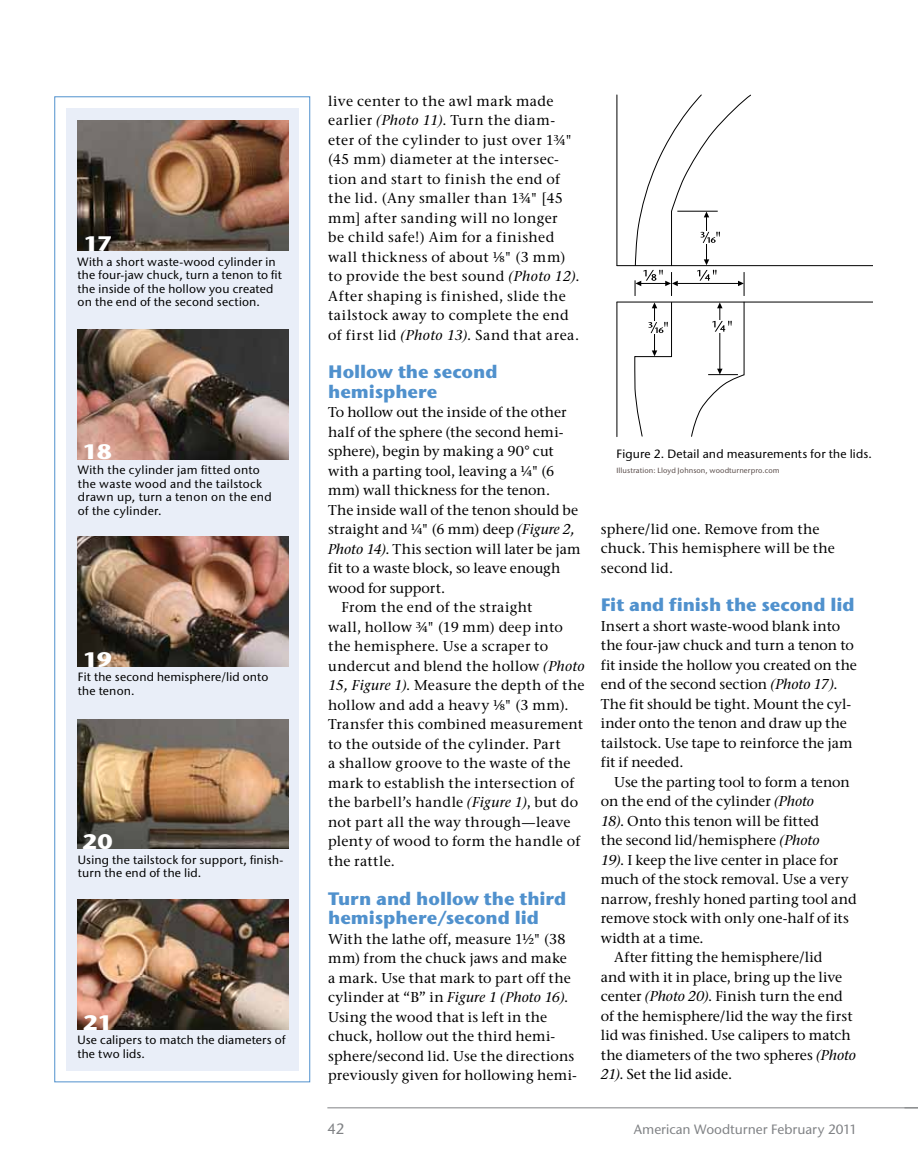
<style>
.page{position:relative;width:918px;height:1175px;background:#fff}
.page>*{position:absolute;margin:0;border:0;box-sizing:border-box;transform-origin:0 0}
.t1{font:700 21px "Stone Sans ITC Pro";letter-spacing:-.05em;color:#fff;scale:1.1 1}
.t2{font:700 18px/19.5px "Stone Sans ITC Pro";letter-spacing:-.005em;color:#5091cd}
.t3{font:500 15px "Stone Sans ITC Pro";color:#808285}
.t4{font:500 14.25px/19.5px "Stone Serif ITC Pro";letter-spacing:.015em;color:#000}
.t5{font:500 14.25px/19.5px "Stone Serif ITC Pro";letter-spacing:.035em;color:#000}
.t6{font:500 14.25px "Stone Serif ITC Pro";letter-spacing:-.005em;color:#000}
.t7{font:500 14.25px "Stone Serif ITC Pro";letter-spacing:-.01em;color:#000}
.t8{font:500 13.5px "Stone Sans ITC Pro";color:#808285}
.t9{font:500 12px/13.5px "Stone Sans ITC Pro";letter-spacing:.015em;color:#000}
.t10{font:500 7.5px "Stone Sans ITC Pro";letter-spacing:.01em;color:#584b48}
.s1{font-style:italic}
</style>
<div class="page">
<hr style="left:327px;top:1107px;width:591px;height:1px;background:#808285">
<svg style="left:904px;top:1107px;width:14px;height:1px"></svg>
<div style="left:66px;top:108px;width:233px;height:962px;background:#e9eef8"></div>
<img style="left:78px;top:121px;width:211px;height:129px">
<img style="left:78px;top:329px;width:210px;height:130px">
<img style="left:78px;top:537px;width:210px;height:129px">
<img style="left:78px;top:719px;width:210px;height:129px">
<img style="left:78px;top:900px;width:211px;height:129px">
<svg style="left:617px;top:303px;width:128px;height:134px"></svg>
<hr style="left:708px;top:374px;width:30px;height:1px;background:#000">
<svg style="left:617px;top:265px;width:256px;height:38px"></svg>
<svg style="left:652px;top:302px;width:5px;height:6px"></svg>
<svg style="left:634px;top:350px;width:38px;height:87px"></svg>
<svg style="left:717px;top:369px;width:6px;height:5px"></svg>
<svg style="left:717px;top:302px;width:6px;height:6px"></svg>
<div style="left:709px;top:320px;width:25px;height:12px;background:#fff"></div>
<svg style="left:712px;top:321px;width:20px;height:11px"></svg>
<svg style="left:617px;top:94px;width:135px;height:202px"></svg>
<div style="left:642px;top:321px;width:25px;height:13px;background:#fff"></div>
<svg style="left:648px;top:322px;width:20px;height:11px"></svg>
<h1 class="t1" style="left:83px;top:230px;width:28px">17</h1>
<p class="t9" style="left:78px;top:254px;width:206px">With a short waste-wood cylinder in the four-jaw chuck, turn a tenon to fit the inside of the hollow you created on the end of the second section.</p>
<h1 class="t1" style="left:83px;top:438px;width:28px">18</h1>
<p class="t9" style="left:78px;top:463px;width:195px">With the cylinder jam fitted onto the waste wood and the tailstock drawn up, turn a tenon on the end of the cylinder.</p>
<h1 class="t1" style="left:83px;top:645px;width:28px">19</h1>
<p class="t9" style="left:78px;top:670px;width:192px">Fit the second hemisphere/lid onto the tenon.</p>
<h1 class="t1" style="left:82px;top:828px;width:30px">20</h1>
<p class="t9" style="left:78px;top:852px;width:207px">Using the tailstock for support, finish&shy;turn the end of the lid.</p>
<h1 class="t1" style="left:83px;top:1008px;width:29px">21</h1>
<p class="t9" style="left:77px;top:1033px;width:210px">Use calipers to match the diameters of the two lids.</p>
<p class="t5" style="left:328px;top:91px;width:253px">live center to the awl mark made earlier <span class="s1">(Photo 11)</span>. Turn the diam&shy;eter of the cylinder to just over 1¾" (45 mm) diameter at the intersec&shy;tion and start to finish the end of the lid. (Any smaller than 1¾" [45 mm] after sanding will no longer<br>be child safe!) Aim for a finished wall thickness of about ⅛" (3 mm) to provide the best sound <span class="s1">(Photo 12)</span>.<br>After shaping is finished, slide the tailstock away to complete the end of first lid <span class="s1">(Photo 13)</span>. Sand that area.</p>
<p class="t2" style="left:328px;top:362px;width:171px">Hollow the second hemisphere</p>
<p class="t7" style="left:328px;top:404px;width:240px">To hollow out the inside of the other</p>
<p class="t4" style="left:328px;top:422px;width:237px">half of the sphere (the second hemi-</p>
<p class="t4" style="left:328px;top:442px;width:227px">sphere), begin by making a 90° cut</p>
<p class="t4" style="left:328px;top:461px;width:228px">with a parting tool, leaving a ¼" (6</p>
<p class="t4" style="left:328px;top:481px;width:223px">mm) wall thickness for the tenon.</p>
<p class="t6" style="left:328px;top:501px;width:252px">The inside wall of the tenon should be</p>
<p class="t4" style="left:328px;top:519px;width:248px">straight and ¼" (6 mm) deep <span class="s1">(Figure 2,</span></p>
<p class="t4" style="left:328px;top:539px;width:254px"><span class="s1">Photo 14)</span>. This section will later be jam</p>
<p class="t6" style="left:328px;top:559px;width:234px">fit to a waste block, so leave enough</p>
<p class="t4" style="left:328px;top:578px;width:119px">wood for support.</p>
<p class="t4" style="left:342px;top:597px;width:192px">From the end of the straight</p>
<p class="t4" style="left:328px;top:617px;width:236px">wall, hollow ¾" (19 mm) deep into</p>
<p class="t4" style="left:328px;top:636px;width:222px">the hemisphere. Use a scraper to</p>
<p class="t4" style="left:328px;top:656px;width:258px">undercut and blend the hollow <span class="s1">(Photo</span></p>
<p class="t4" style="left:328px;top:675px;width:258px"><span class="s1">15, Figure 1)</span>. Measure the depth of the</p>
<p class="t4" style="left:328px;top:695px;width:242px">hollow and add a heavy ⅛" (3 mm).</p>
<p class="t4" style="left:328px;top:714px;width:257px">Transfer this combined measurement</p>
<p class="t4" style="left:328px;top:734px;width:234px">to the outside of the cylinder. Part</p>
<p class="t4" style="left:328px;top:753px;width:244px">a shallow groove to the waste of the</p>
<p class="t4" style="left:328px;top:773px;width:248px">mark to establish the intersection of</p>
<p class="t4" style="left:328px;top:792px;width:252px">the barbell’s handle <span class="s1">(Figure 1)</span>, but do</p>
<p class="t4" style="left:328px;top:812px;width:244px">not part all the way through—leave</p>
<p class="t4" style="left:328px;top:831px;width:254px">plenty of wood to form the handle of</p>
<p class="t4" style="left:328px;top:851px;width:68px">the rattle.</p>
<p class="t2" style="left:328px;top:888px;width:240px">Turn and hollow the third hemisphere/second lid</p>
<p class="t4" style="left:328px;top:929px;width:250px">With the lathe off, measure 1½" (38 mm) from the chuck jaws and make a mark. Use that mark to part off the cylinder at “B” in <span class="s1">Figure 1 (Photo 16)</span>.<br>Using the wood that is left in the chuck, hollow out the third hemi&shy;sphere/second lid. Use the directions previously given for hollowing hemi-</p>
<p class="t9" style="left:617px;top:447px;width:257px">Figure 2. Detail and measurements for the lids.</p>
<p class="t10" style="left:617px;top:465px;width:165px">Illustration: Lloyd Johnson, woodturnerpro.com</p>
<p class="t4" style="left:601px;top:519px;width:236px">sphere/lid one. Remove from the chuck. This hemisphere will be the second lid.</p>
<p class="t2" style="left:601px;top:595px;width:255px">Fit and finish the second lid</p>
<p class="t4" style="left:601px;top:616px;width:258px">Insert a short waste-wood blank into the four-jaw chuck and turn a tenon to fit inside the hollow you created on the end of the second section <span class="s1">(Photo 17)</span>.<br>The fit should be tight. Mount the cyl&shy;inder onto the tenon and draw up the tailstock. Use tape to reinforce the jam fit if needed.</p>
<p class="t4" style="left:614px;top:772px;width:237px">Use the parting tool to form a tenon</p>
<p class="t6" style="left:601px;top:792px;width:215px">on the end of the cylinder <span class="s1">(Photo</span></p>
<p class="t4" style="left:601px;top:811px;width:220px"><span class="s1">18)</span>. Onto this tenon will be fitted</p>
<p class="t4" style="left:601px;top:830px;width:220px">the second lid/hemisphere <span class="s1">(Photo</span></p>
<p class="t6" style="left:601px;top:851px;width:239px"><span class="s1">19)</span>. I keep the live center in place for</p>
<p class="t4" style="left:601px;top:869px;width:249px">much of the stock removal. Use a very</p>
<p class="t4" style="left:601px;top:889px;width:257px">narrow, freshly honed parting tool and</p>
<p class="t6" style="left:601px;top:909px;width:250px">remove stock with only one-half of its</p>
<p class="t4" style="left:601px;top:928px;width:104px">width at a time.</p>
<p class="t4" style="left:614px;top:947px;width:210px">After fitting the hemisphere/lid</p>
<p class="t4" style="left:601px;top:967px;width:243px">and with it in place, bring up the live</p>
<p class="t4" style="left:601px;top:986px;width:244px">center <span class="s1">(Photo 20)</span>. Finish turn the end</p>
<p class="t4" style="left:601px;top:1006px;width:253px">of the hemisphere/lid the way the first</p>
<p class="t4" style="left:601px;top:1025px;width:252px">lid was finished. Use calipers to match</p>
<p class="t4" style="left:601px;top:1045px;width:257px">the diameters of the two spheres <span class="s1">(Photo</span></p>
<p class="t4" style="left:601px;top:1064px;width:133px"><span class="s1">21)</span>. Set the lid aside.</p>
<p class="t3" style="left:327px;top:1119px;width:19px">42</p>
<p class="t8" style="left:634px;top:1120px;width:225px">American Woodturner February 2011</p>
</div>
